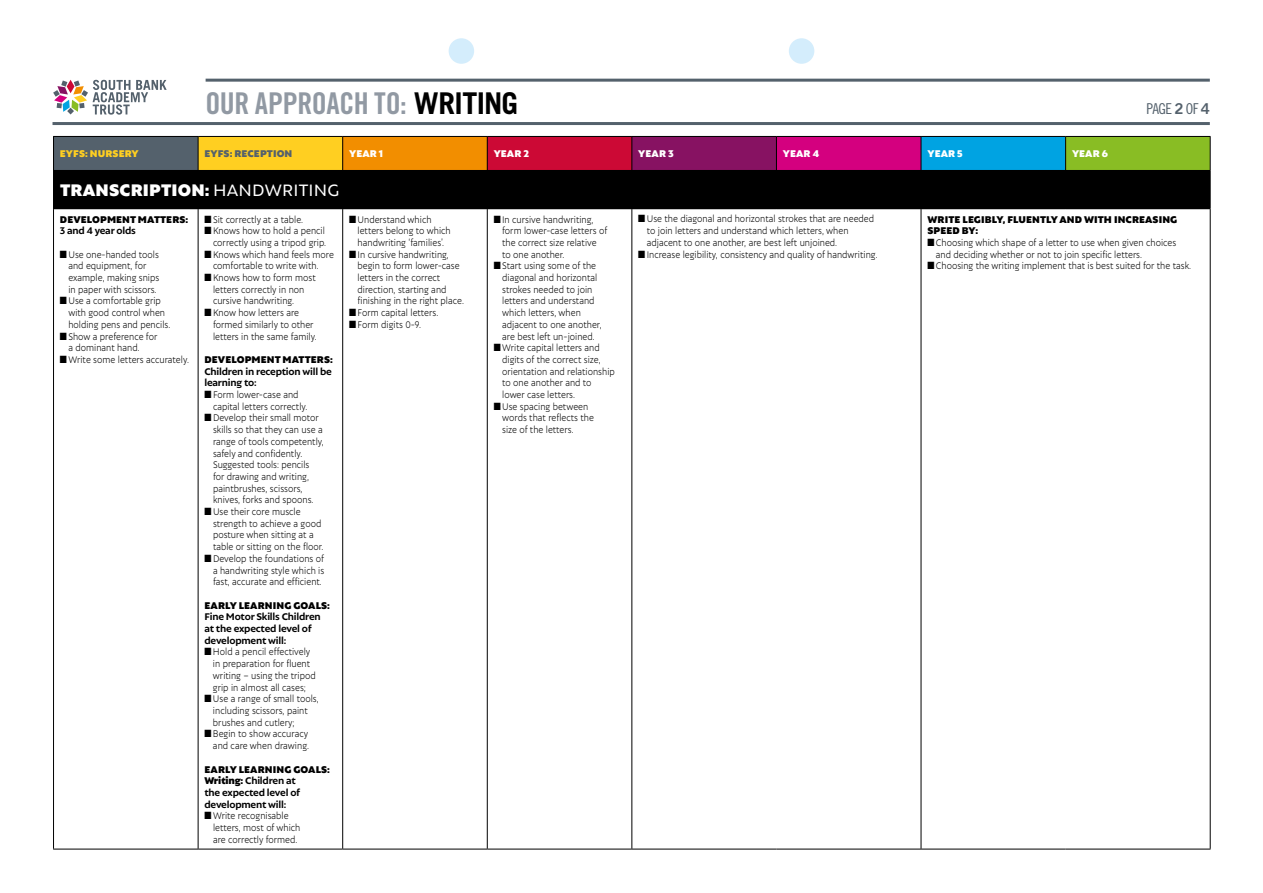
<style>
.page{position:relative;width:1263px;height:893px;background:#fff}
.page>*{position:absolute;margin:0;border:0;box-sizing:border-box;transform-origin:0 0}
.t1{font:30px "Trade Gothic LT Std Bd Cn 20";letter-spacing:-.01em;color:#9199a3}
.t2{font:900 18px "Autor";letter-spacing:.01em;color:#fff}
.t3{font:15px "Trade Gothic LT Std Cn 18";letter-spacing:-.035em;color:#54616c}
.t4{font:300 10.5px/11.7px "Autor";color:#000;scale:.88 1}
.t5{font:700 10.5px/11.7px "Autor";letter-spacing:-.02em;color:#000}
.t6{font:900 10.5px/11.7px "Autor";letter-spacing:.01em;color:#000}
.t7{font:900 10.5px "Autor";letter-spacing:.01em;color:#fff}
.t8{font:900 10.5px "Autor";letter-spacing:.01em;color:#54616c}
.t9{font:900 10.5px "Autor";letter-spacing:.01em;color:#ffcf21}
.s1{font-family:"Trade Gothic LT Std";font-weight:700;color:#000}
.s2{font-family:"Trade Gothic LT Std Bd 2"}
.s3{font-weight:400}
.s4{font-weight:900}
</style>
<div class="page">
<hr style="left:206px;top:79px;width:1004px;height:3px;background:#54616c">
<hr style="left:53px;top:122px;width:1157px;height:3px;background:#54616c">
<svg style="left:53px;top:80px;width:114px;height:35px"></svg>
<div style="left:449px;top:38px;width:25px;height:26px;background:#d4edfc;border-radius:50%"></div>
<div style="left:789px;top:38px;width:25px;height:26px;background:#d4edfc;border-radius:50%"></div>
<div style="left:54px;top:136px;width:144px;height:34px;background:#54616c"></div>
<div style="left:198px;top:136px;width:145px;height:34px;background:#ffcf21"></div>
<div style="left:343px;top:136px;width:144px;height:34px;background:#f28e00"></div>
<div style="left:487px;top:136px;width:145px;height:34px;background:#cc0935"></div>
<div style="left:632px;top:136px;width:144px;height:34px;background:#871262"></div>
<div style="left:776px;top:136px;width:145px;height:34px;background:#d4007f"></div>
<div style="left:921px;top:136px;width:144px;height:34px;background:#00a3e2"></div>
<div style="left:1065px;top:136px;width:145px;height:34px;background:#89bd24"></div>
<div style="left:54px;top:170px;width:1156px;height:39px;background:#000"></div>
<hr style="left:487px;top:136px;width:145px;height:1px;background:#000">
<hr style="left:632px;top:136px;width:144px;height:1px;background:#000">
<hr style="left:631px;top:137px;width:1px;height:33px;background:#000">
<hr style="left:776px;top:136px;width:145px;height:1px;background:#000">
<hr style="left:776px;top:137px;width:1px;height:33px;background:#000">
<hr style="left:921px;top:136px;width:144px;height:1px;background:#000">
<hr style="left:921px;top:137px;width:1px;height:33px;background:#000">
<hr style="left:1065px;top:136px;width:145px;height:1px;background:#000">
<hr style="left:1065px;top:137px;width:1px;height:33px;background:#000">
<hr style="left:1210px;top:137px;width:1px;height:33px;background:#000">
<hr style="left:53px;top:171px;width:1px;height:37px;background:#000">
<hr style="left:1210px;top:171px;width:1px;height:37px;background:#000">
<hr style="left:53px;top:208px;width:145px;height:1px;background:#000">
<hr style="left:53px;top:209px;width:1px;height:640px;background:#000">
<hr style="left:198px;top:209px;width:1px;height:640px;background:#000">
<hr style="left:342px;top:209px;width:1px;height:640px;background:#000">
<hr style="left:487px;top:209px;width:1px;height:640px;background:#000">
<hr style="left:631px;top:209px;width:1px;height:640px;background:#000">
<hr style="left:921px;top:209px;width:1px;height:640px;background:#000">
<hr style="left:1210px;top:209px;width:1px;height:640px;background:#000">
<hr style="left:53px;top:849px;width:145px;height:1px;background:#000">
<hr style="left:198px;top:849px;width:145px;height:1px;background:#000">
<hr style="left:343px;top:849px;width:144px;height:1px;background:#000">
<hr style="left:487px;top:849px;width:145px;height:1px;background:#000">
<hr style="left:632px;top:849px;width:144px;height:1px;background:#000">
<hr style="left:776px;top:849px;width:145px;height:1px;background:#000">
<hr style="left:921px;top:849px;width:144px;height:1px;background:#000">
<hr style="left:1065px;top:849px;width:145px;height:1px;background:#000">
<hr style="left:343px;top:136px;width:144px;height:1px;background:#000">
<hr style="left:487px;top:137px;width:1px;height:33px;background:#000">
<hr style="left:53px;top:136px;width:145px;height:1px;background:#000">
<hr style="left:53px;top:137px;width:1px;height:33px;background:#000">
<hr style="left:198px;top:136px;width:145px;height:1px;background:#000">
<hr style="left:198px;top:137px;width:1px;height:33px;background:#000">
<hr style="left:342px;top:137px;width:1px;height:33px;background:#000">
<hr style="left:53px;top:170px;width:145px;height:1px;background:#000">
<h1 class="t1" style="left:206px;top:85px;width:314px">OUR APPROACH TO: <span class="s1">WRITING</span></h1>
<h3 class="t3" style="left:1146px;top:99px;width:65px">PAGE <span class="s2">2</span> OF <span class="s2">4</span></h3>
<p class="t9" style="left:60px;top:147px;width:80px">EYFS: NURSERY</p>
<p class="t8" style="left:205px;top:147px;width:89px">EYFS: RECEPTION</p>
<p class="t7" style="left:349px;top:147px;width:35px">YEAR 1</p>
<p class="t7" style="left:494px;top:147px;width:37px">YEAR 2</p>
<p class="t7" style="left:638px;top:147px;width:37px">YEAR 3</p>
<p class="t7" style="left:783px;top:147px;width:38px">YEAR 4</p>
<p class="t7" style="left:927px;top:147px;width:37px">YEAR 5</p>
<p class="t7" style="left:1072px;top:147px;width:37px">YEAR 6</p>
<h2 class="t2" style="left:60px;top:179px;width:281px">TRANSCRIPTION: <span class="s3">HANDWRITING</span></h2>
<p class="t6" style="left:60px;top:213px;width:130px">DEVELOPMENT MATTERS:</p>
<p class="t5" style="left:60px;top:225px;width:77px">3 and 4 year olds</p>
<p class="t4" style="left:68px;top:248px;width:105px;text-indent:-9px">■ Use one-handed tools and equipment, for example, making snips in paper with scissors.</p>
<p class="t4" style="left:68px;top:295px;width:117px;text-indent:-9px">■ Use a comfortable grip with good control when holding pens and pencils.</p>
<p class="t4" style="left:68px;top:330px;width:103px;text-indent:-9px">■ Show a preference for a dominant hand.</p>
<p class="t4" style="left:60px;top:353px;width:148px">■ Write some letters accurately.</p>
<p class="t4" style="left:647px;top:213px;width:260px;text-indent:-9px">■ Use the diagonal and horizontal strokes that are needed to join letters and understand which letters, when adjacent to one another, are best left unjoined.</p>
<p class="t4" style="left:638px;top:248px;width:273px">■ Increase legibility, consistency and quality of handwriting.</p>
<p class="t4" style="left:502px;top:213px;width:121px;text-indent:-9px">■ In cursive handwriting, form lower-case letters of the correct size relative to one another.</p>
<p class="t4" style="left:502px;top:260px;width:115px;text-indent:-9px">■ Start using some of the diagonal and horizontal strokes needed to join letters and understand which letters, when adjacent to one another, are best left un-joined.</p>
<p class="t4" style="left:502px;top:341px;width:130px;text-indent:-9px">■ Write capital letters and digits of the correct size, orientation and relationship to one another and to lower case letters.</p>
<p class="t4" style="left:502px;top:400px;width:106px;text-indent:-9px">■ Use spacing between words that reflects the size of the letters.</p>
<p class="t4" style="left:204px;top:213px;width:114px">■ Sit correctly at a table.</p>
<p class="t4" style="left:204px;top:224px;width:140px;text-align:right">■ Knows how to hold a pencil correctly using a tripod grip.</p>
<p class="t4" style="left:213px;top:248px;width:139px;text-indent:-9px">■ Knows which hand feels more comfortable to write with.</p>
<p class="t4" style="left:213px;top:271px;width:118px;text-indent:-9px">■ Knows how to form most letters correctly in non cursive handwriting.</p>
<p class="t4" style="left:213px;top:306px;width:119px;text-indent:-9px">■ Know how letters are formed similarly to other letters in the same family.</p>
<p class="t6" style="left:205px;top:353px;width:130px">DEVELOPMENT MATTERS:</p>
<p class="t5" style="left:204px;top:365px;width:129px">Children in reception will be learning to:</p>
<p class="t4" style="left:213px;top:388px;width:109px;text-indent:-9px">■ Form lower-case and capital letters correctly.</p>
<p class="t4" style="left:213px;top:412px;width:127px;text-indent:-9px">■ Develop their small motor skills so that they can use a range of tools competently, safely and confidently.<br>Suggested tools: pencils<br>for drawing and writing, paintbrushes, scissors, knives, forks and spoons.</p>
<p class="t4" style="left:213px;top:505px;width:127px;text-indent:-9px">■ Use their core muscle strength to achieve a good posture when sitting at a table or sitting on the floor.</p>
<p class="t4" style="left:213px;top:552px;width:128px;text-align:justify;text-indent:-9px">■ Develop the foundations of a handwriting style which is fast, accurate and efficient.</p>
<p class="t6" style="left:205px;top:599px;width:127px">EARLY LEARNING GOALS:</p>
<p class="t5" style="left:204px;top:611px;width:118px">Fine Motor Skills Children at the expected level of development will:</p>
<p class="t4" style="left:213px;top:646px;width:118px;text-indent:-9px">■ Hold a pencil effectively in preparation for fluent writing – using the tripod grip in almost all cases;</p>
<p class="t4" style="left:213px;top:692px;width:122px;text-indent:-9px">■ Use a range of small tools, including scissors, paint brushes and cutlery;</p>
<p class="t4" style="left:204px;top:728px;width:120px;text-align:right">■ Begin to show accuracy and care when drawing.</p>
<p class="t5" style="left:204px;top:763px;width:127px"><span class="s4">EARLY LEARNING GOALS:<br>Writing:</span> Children at<br>the expected level of development will:</p>
<p class="t4" style="left:213px;top:809px;width:101px;text-indent:-9px">■ Write recognisable letters, most of which are correctly formed.</p>
<p class="t4" style="left:358px;top:213px;width:107px;text-indent:-9px">■ Understand which letters belong to which handwriting ‘families’.</p>
<p class="t4" style="left:358px;top:248px;width:122px;text-indent:-9px">■ In cursive handwriting, begin to form lower-case letters in the correct direction, starting and finishing in the right place.</p>
<p class="t4" style="left:349px;top:306px;width:103px">■ Form capital letters.</p>
<p class="t4" style="left:349px;top:318px;width:83px">■ Form digits 0-9.</p>
<p class="t6" style="left:927px;top:213px;width:251px">WRITE LEGIBLY, FLUENTLY AND WITH INCREASING<br>SPEED BY:</p>
<p class="t4" style="left:936px;top:236px;width:275px;text-indent:-9px">■ Choosing which shape of a letter to use when given choices and deciding whether or not to join specific letters.</p>
<p class="t4" style="left:927px;top:260px;width:301px">■ Choosing the writing implement that is best suited for the task.</p>
</div>
